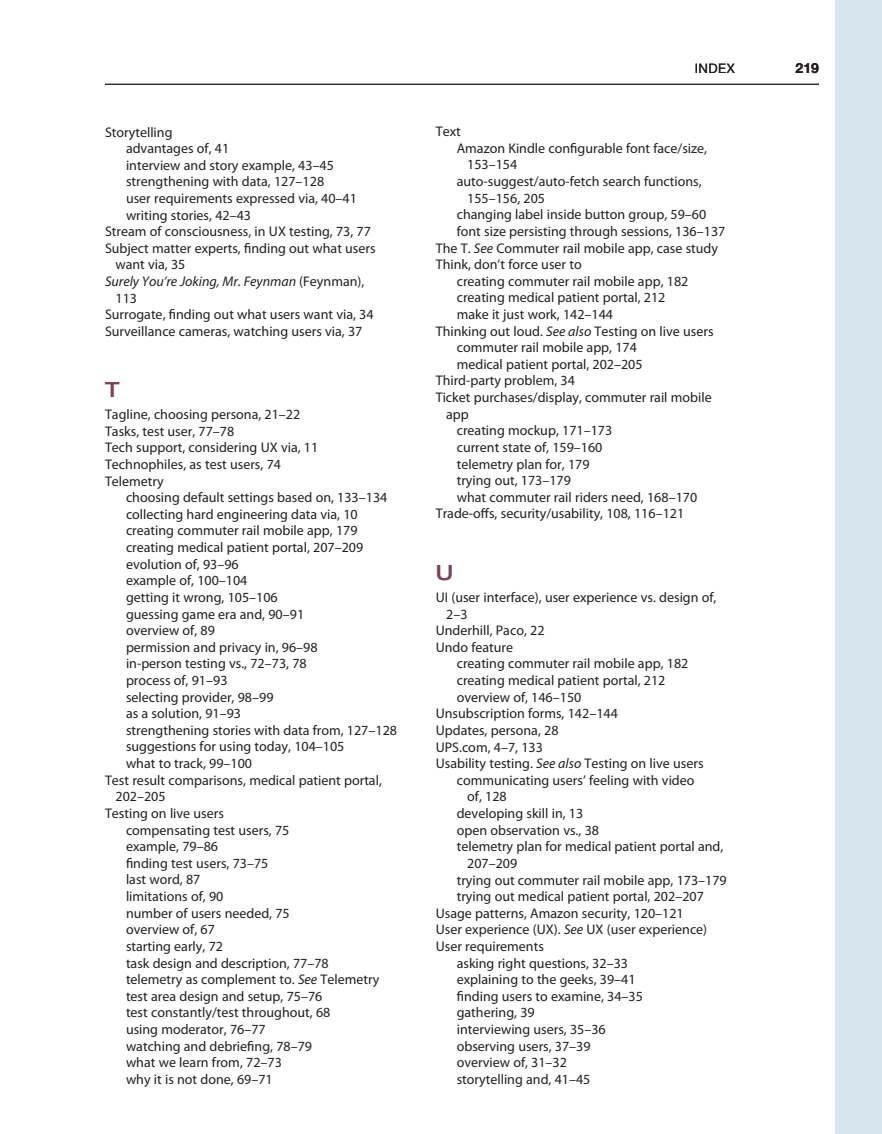
<style>
.page{position:relative;width:882px;height:1134px;background:#fff}
.page>*{position:absolute;margin:0;border:0;box-sizing:border-box;transform-origin:0 0}
.t1{font:500 expanded 21px "Helvetica Neue LT Std";color:#7d405d}
.t2{font:14px/16.6px "Myriad Pro";color:#231f20}
.t3{font:italic 14px "Myriad Pro";color:#231f20}
.t4{font:700 14px "Helvetica Neue LT Std";color:#231f20}
.t5{font:13.12px "Helvetica Neue LT Std";letter-spacing:.035em;color:#231f20}
.s1{font-style:normal}
.s2{font-style:italic}
</style>
<div class="page">
<hr style="left:105px;top:84px;width:714px;height:1px;background:#231f20">
<div style="left:835px;top:0;width:47px;height:1134px;background:#d7e5ec"></div>
<p class="t2" style="left:105px;top:123px;width:69px">Storytelling</p>
<p class="t2" style="left:126px;top:140px;width:105px">advantages of, 41</p>
<p class="t2" style="left:126px;top:157px;width:209px">interview and story example, 43–45</p>
<p class="t2" style="left:126px;top:173px;width:200px">strengthening with data, 127–128</p>
<p class="t2" style="left:126px;top:190px;width:233px">user requirements expressed via, 40–41</p>
<p class="t2" style="left:126px;top:206px;width:127px">writing stories, 42–43</p>
<p class="t2" style="left:105px;top:223px;width:268px">Stream of consciousness, in UX testing, 73, 77</p>
<p class="t2" style="left:105px;top:240px;width:272px">Subject matter experts, finding out what users</p>
<p class="t2" style="left:116px;top:256px;width:71px">want via, 35</p>
<p class="t3" style="left:105px;top:274px;width:261px">Surely You’re Joking, Mr. Feynman <span class="s1">(Feynman),</span></p>
<p class="t2" style="left:116px;top:289px;width:23px">113</p>
<p class="t2" style="left:105px;top:306px;width:270px">Surrogate, finding out what users want via, 34</p>
<p class="t2" style="left:105px;top:323px;width:259px">Surveillance cameras, watching users via, 37</p>
<h1 class="t1" style="left:105px;top:377px;width:16px">T</h1>
<p class="t2" style="left:105px;top:406px;width:215px">Tagline, choosing persona, 21–22<br>Tasks, test user, 77–78<br>Tech support, considering UX via, 11<br>Technophiles, as test users, 74<br>Telemetry</p>
<p class="t2" style="left:126px;top:489px;width:263px">choosing default settings based on, 133–134</p>
<p class="t2" style="left:126px;top:506px;width:233px">collecting hard engineering data via, 10</p>
<p class="t2" style="left:126px;top:522px;width:233px">creating commuter rail mobile app, 179</p>
<p class="t2" style="left:126px;top:539px;width:239px">creating medical patient portal, 207–209</p>
<p class="t2" style="left:126px;top:555px;width:114px">evolution of, 93–96</p>
<p class="t2" style="left:126px;top:572px;width:123px">example of, 100–104</p>
<p class="t2" style="left:126px;top:589px;width:153px">getting it wrong, 105–106</p>
<p class="t2" style="left:126px;top:605px;width:180px">guessing game era and, 90–91</p>
<p class="t2" style="left:126px;top:622px;width:90px">overview of, 89</p>
<p class="t2" style="left:126px;top:639px;width:193px">permission and privacy in, 96–98</p>
<p class="t2" style="left:126px;top:655px;width:182px">in-person testing vs., 72–73, 78</p>
<p class="t2" style="left:126px;top:672px;width:103px">process of, 91–93</p>
<p class="t2" style="left:126px;top:688px;width:149px">selecting provider, 98–99</p>
<p class="t2" style="left:126px;top:705px;width:117px">as a solution, 91–93</p>
<p class="t2" style="left:126px;top:722px;width:273px">strengthening stories with data from, 127–128</p>
<p class="t2" style="left:126px;top:738px;width:220px">suggestions for using today, 104–105</p>
<p class="t2" style="left:126px;top:755px;width:128px">what to track, 99–100</p>
<p class="t2" style="left:105px;top:771px;width:278px">Test result comparisons, medical patient portal,</p>
<p class="t2" style="left:116px;top:788px;width:52px">202–205</p>
<p class="t2" style="left:105px;top:805px;width:120px">Testing on live users</p>
<p class="t2" style="left:126px;top:821px;width:165px">compensating test users, 75</p>
<p class="t2" style="left:126px;top:838px;width:94px">example, 79–86</p>
<p class="t2" style="left:126px;top:855px;width:144px">finding test users, 73–75</p>
<p class="t2" style="left:126px;top:871px;width:76px">last word, 87</p>
<p class="t2" style="left:126px;top:888px;width:99px">limitations of, 90</p>
<p class="t2" style="left:126px;top:904px;width:165px">number of users needed, 75</p>
<p class="t2" style="left:126px;top:921px;width:90px">overview of, 67</p>
<p class="t2" style="left:126px;top:938px;width:99px">starting early, 72</p>
<p class="t2" style="left:126px;top:954px;width:204px">task design and description, 77–78</p>
<p class="t2" style="left:126px;top:971px;width:255px">telemetry as complement to. <span class="s2">See</span> Telemetry</p>
<p class="t2" style="left:126px;top:988px;width:198px">test area design and setup, 75–76</p>
<p class="t2" style="left:126px;top:1004px;width:206px">test constantly/test throughout, 68</p>
<p class="t2" style="left:126px;top:1021px;width:141px">using moderator, 76–77</p>
<p class="t2" style="left:126px;top:1037px;width:188px">watching and debriefing, 78–79</p>
<p class="t2" style="left:126px;top:1054px;width:157px">what we learn from, 72–73</p>
<p class="t2" style="left:126px;top:1071px;width:148px">why it is not done, 69–71</p>
<p class="t5" style="left:695px;top:61px;width:42px">INDEX</p>
<p class="t4" style="left:795px;top:59px;width:25px">219</p>
<p class="t2" style="left:436px;top:123px;width:27px">Text</p>
<p class="t2" style="left:457px;top:140px;width:252px">Amazon Kindle configurable font face/size,</p>
<p class="t2" style="left:467px;top:156px;width:52px">153–154</p>
<p class="t2" style="left:457px;top:173px;width:246px">auto-suggest/auto-fetch search functions,</p>
<p class="t2" style="left:467px;top:189px;width:79px">155–156, 205</p>
<p class="t2" style="left:457px;top:206px;width:251px">changing label inside button group, 59–60</p>
<p class="t2" style="left:457px;top:223px;width:270px">font size persisting through sessions, 136–137</p>
<p class="t2" style="left:436px;top:239px;width:284px">The T. <span class="s2">See</span> Commuter rail mobile app, case study</p>
<p class="t2" style="left:436px;top:256px;width:147px">Think, don’t force user to</p>
<p class="t2" style="left:457px;top:273px;width:233px">creating commuter rail mobile app, 182</p>
<p class="t2" style="left:457px;top:289px;width:210px">creating medical patient portal, 212</p>
<p class="t2" style="left:457px;top:306px;width:158px">make it just work, 142–144</p>
<p class="t2" style="left:436px;top:322px;width:279px">Thinking out loud. <span class="s2">See also</span> Testing on live users</p>
<p class="t2" style="left:457px;top:339px;width:182px">commuter rail mobile app, 174</p>
<p class="t2" style="left:457px;top:356px;width:187px">medical patient portal, 202–205</p>
<p class="t2" style="left:436px;top:372px;width:141px">Third-party problem, 34</p>
<p class="t2" style="left:436px;top:389px;width:278px">Ticket purchases/display, commuter rail mobile</p>
<p class="t2" style="left:446px;top:405px;width:24px">app</p>
<p class="t2" style="left:457px;top:422px;width:157px">creating mockup, 171–173</p>
<p class="t2" style="left:457px;top:439px;width:147px">current state of, 159–160</p>
<p class="t2" style="left:457px;top:455px;width:134px">telemetry plan for, 179</p>
<p class="t2" style="left:457px;top:472px;width:116px">trying out, 173–179</p>
<p class="t2" style="left:457px;top:489px;width:242px">what commuter rail riders need, 168–170</p>
<p class="t2" style="left:436px;top:505px;width:250px">Trade-offs, security/usability, 108, 116–121</p>
<h1 class="t1" style="left:436px;top:560px;width:19px">U</h1>
<p class="t2" style="left:436px;top:589px;width:282px">UI (user interface), user experience vs. design of,</p>
<p class="t2" style="left:446px;top:605px;width:23px">2–3</p>
<p class="t2" style="left:436px;top:622px;width:110px">Underhill, Paco, 22</p>
<p class="t2" style="left:436px;top:639px;width:79px">Undo feature</p>
<p class="t2" style="left:457px;top:655px;width:233px">creating commuter rail mobile app, 182</p>
<p class="t2" style="left:457px;top:672px;width:210px">creating medical patient portal, 212</p>
<p class="t2" style="left:457px;top:688px;width:126px">overview of, 146–150</p>
<p class="t2" style="left:436px;top:705px;width:184px">Unsubscription forms, 142–144</p>
<p class="t2" style="left:436px;top:722px;width:124px">Updates, persona, 28</p>
<p class="t2" style="left:436px;top:738px;width:109px">UPS.com, 4–7, 133</p>
<p class="t2" style="left:436px;top:755px;width:269px">Usability testing. <span class="s2">See also</span> Testing on live users</p>
<p class="t2" style="left:457px;top:772px;width:239px">communicating users’ feeling with video</p>
<p class="t2" style="left:467px;top:788px;width:41px">of, 128</p>
<p class="t2" style="left:457px;top:805px;width:128px">developing skill in, 13</p>
<p class="t2" style="left:457px;top:821px;width:144px">open observation vs., 38</p>
<p class="t2" style="left:457px;top:838px;width:268px">telemetry plan for medical patient portal and,</p>
<p class="t2" style="left:467px;top:855px;width:52px">207–209</p>
<p class="t2" style="left:457px;top:871px;width:272px">trying out commuter rail mobile app, 173–179</p>
<p class="t2" style="left:457px;top:888px;width:249px">trying out medical patient portal, 202–207</p>
<p class="t2" style="left:436px;top:905px;width:250px">Usage patterns, Amazon security, 120–121</p>
<p class="t2" style="left:436px;top:921px;width:273px">User experience (UX). <span class="s2">See</span> UX (user experience)</p>
<p class="t2" style="left:436px;top:938px;width:110px">User requirements</p>
<p class="t2" style="left:457px;top:954px;width:173px">asking right questions, 32–33</p>
<p class="t2" style="left:457px;top:971px;width:180px">explaining to the geeks, 39–41</p>
<p class="t2" style="left:457px;top:988px;width:188px">finding users to examine, 34–35</p>
<p class="t2" style="left:457px;top:1004px;width:79px">gathering, 39</p>
<p class="t2" style="left:457px;top:1021px;width:151px">interviewing users, 35–36</p>
<p class="t2" style="left:457px;top:1037px;width:135px">observing users, 37–39</p>
<p class="t2" style="left:457px;top:1054px;width:112px">overview of, 31–32</p>
<p class="t2" style="left:457px;top:1071px;width:135px">storytelling and, 41–45</p>
</div>
